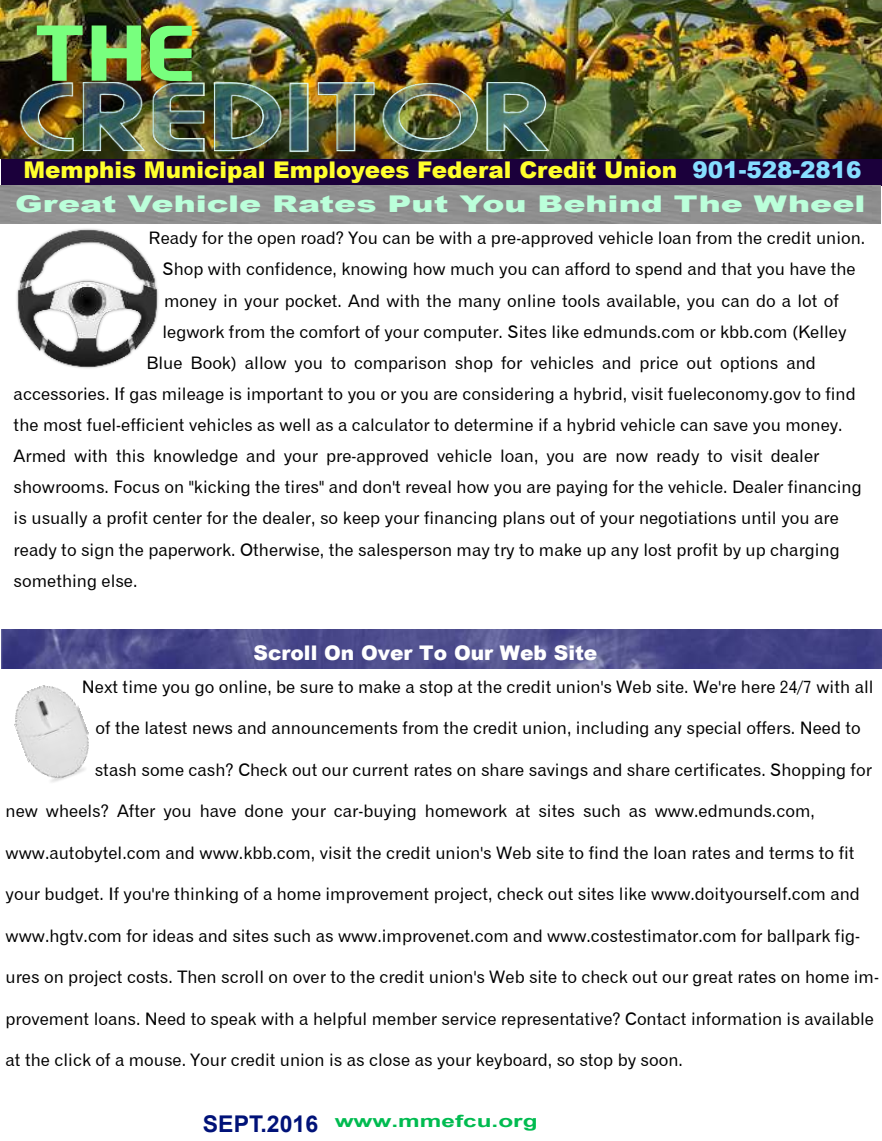
<style>
.page{position:relative;width:882px;height:1141px;background:#fff}
.page>*{position:absolute;margin:0;border:0;box-sizing:border-box;transform-origin:0 0}
.t1{font:66px "Brandish";color:#78ff7e;scale:1.4 1}
.t2{font:900 23.1px "Arial";color:#ffff2c}
.t3{font:900 23.1px "Arial";color:#bbffda;scale:1.44 1}
.t4{font:900 20.1px "Arial";color:#fff}
.t5{font:17.25px "Gothic 720 BT Roman B";color:#000}
.t6{font:700 16.8px "Arial";color:#00bb50;scale:1.45 1}
.s1{color:#86deff}
.s2{font-size:23.1px;color:#001278}
</style>
<div class="page">
<div style="left:1px;top:156px;width:880px;height:29px;background:#1b003b"></div>
<img style="left:1px;top:0;width:880px;height:158px">
<img style="left:5px;top:59px;width:609px;height:100px">
<img style="left:20px;top:2px;width:218px;height:103px">
<img style="left:1px;top:629px;width:880px;height:39px">
<img style="left:14px;top:685px;width:75px;height:97px">
<img style="left:16px;top:228px;width:143px;height:141px">
<h1 class="t1" style="left:32px;top:7px;width:118px">THE</h1>
<h2 class="t2" style="left:24px;top:161px;width:839px">Memphis Municipal Employees Federal Credit Union <span class="s1">901-528-2816</span></h2>
<h2 class="t3" style="left:15px;top:195px;width:591px">Great Vehicle Rates Put You Behind The Wheel</h2>
<p class="t5" style="left:148px;top:231px;width:718px">Ready for the open road? You can be with a pre-approved vehicle loan from the credit union.</p>
<p class="t5" style="left:162px;top:262px;width:694px">Shop with confidence, knowing how much you can afford to spend and that you have the</p>
<p class="t5" style="left:164px;top:293px;width:676px">money in your pocket. And with the many online tools available, you can do a lot of</p>
<p class="t5" style="left:162px;top:324px;width:685px">legwork from the comfort of your computer. Sites like edmunds.com or kbb.com (Kelley</p>
<p class="t5" style="left:146px;top:356px;width:671px">Blue Book) allow you to comparison shop for vehicles and price out options and</p>
<p class="t5" style="left:14px;top:387px;width:843px">accessories. If gas mileage is important to you or you are considering a hybrid, visit fueleconomy.gov to find</p>
<p class="t5" style="left:14px;top:418px;width:830px">the most fuel-efficient vehicles as well as a calculator to determine if a hybrid vehicle can save you money.</p>
<p class="t5" style="left:14px;top:449px;width:807px">Armed with this knowledge and your pre-approved vehicle loan, you are now ready to visit dealer</p>
<p class="t5" style="left:14px;top:480px;width:849px">showrooms. Focus on "kicking the tires" and don't reveal how you are paying for the vehicle. Dealer financing</p>
<p class="t5" style="left:14px;top:511px;width:826px">is usually a profit center for the dealer, so keep your financing plans out of your negotiations until you are</p>
<p class="t5" style="left:14px;top:542px;width:827px">ready to sign the paperwork. Otherwise, the salesperson may try to make up any lost profit by up charging</p>
<p class="t5" style="left:14px;top:573px;width:125px">something else.</p>
<p class="t4" style="left:253px;top:646px;width:345px">Scroll On Over To Our Web Site</p>
<p class="t5" style="left:82px;top:679px;width:793px">Next time you go online, be sure to make a stop at the credit union's Web site. We're here 24/7 with all</p>
<p class="t5" style="left:95px;top:721px;width:766px">of the latest news and announcements from the credit union, including any special offers. Need to</p>
<p class="t5" style="left:95px;top:762px;width:778px">stash some cash? Check out our current rates on share savings and share certificates. Shopping for</p>
<p class="t5" style="left:6px;top:804px;width:810px">new wheels? After you have done your car-buying homework at sites such as www.edmunds.com,</p>
<p class="t5" style="left:6px;top:845px;width:850px">www.autobytel.com and www.kbb.com, visit the credit union's Web site to find the loan rates and terms to fit</p>
<p class="t5" style="left:6px;top:887px;width:855px">your budget. If you're thinking of a home improvement project, check out sites like www.doityourself.com and</p>
<p class="t5" style="left:6px;top:928px;width:855px">www.hgtv.com for ideas and sites such as www.improvenet.com and www.costestimator.com for ballpark fig-</p>
<p class="t5" style="left:6px;top:969px;width:874px">ures on project costs. Then scroll on over to the credit union's Web site to check out our great rates on home im-</p>
<p class="t5" style="left:6px;top:1011px;width:869px">provement loans. Need to speak with a helpful member service representative? Contact information is available</p>
<p class="t5" style="left:6px;top:1052px;width:678px">at the click of a mouse. Your credit union is as close as your keyboard, so stop by soon.</p>
<p class="t6" style="left:203px;top:1114px;width:232px"><span class="s2">SEPT.2016</span> www.mmefcu.org</p>
</div>
